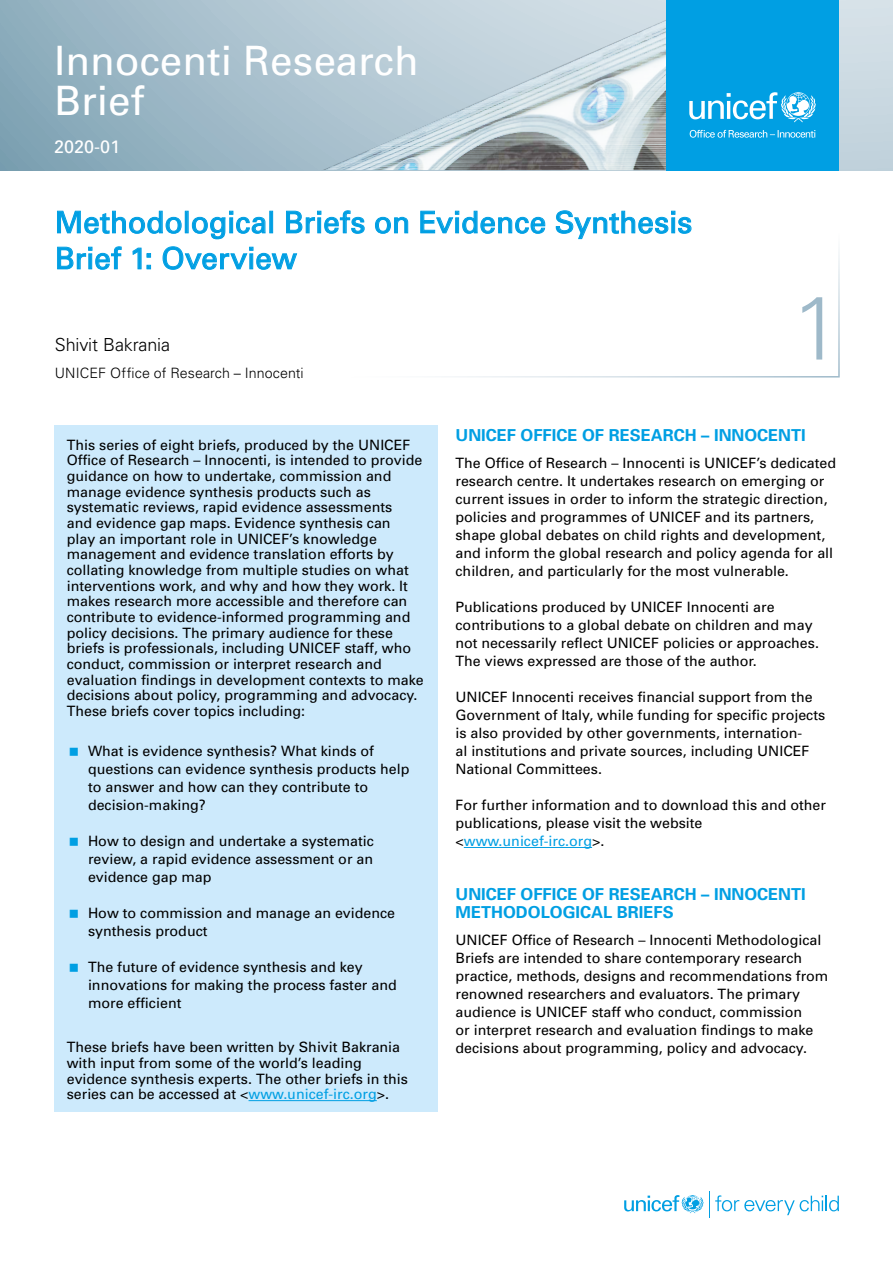
<style>
.page{position:relative;width:893px;height:1263px;background:#fff}
.page>*{position:absolute;margin:0;border:0;box-sizing:border-box;transform-origin:0 0}
.t1{font:300 90px "Univers";color:#9eb9c9}
.t2{font:40.5px/40.5px "Univers";color:#fff}
.t3{font:30px/36px "Univers";letter-spacing:-.005em;color:#009fe3}
.t4{font:300 18px "Univers";letter-spacing:-.005em;color:#000}
.t5{font:18px "Univers";color:#fff}
.t6{font:700 16.5px/18px "Univers";color:#009fe3}
.t7{font:14.25px/18px "Univers";color:#000}
.t8{font:300 14.25px "Univers";color:#000}
.s1{color:#009fe3}
</style>
<div class="page">
<div style="left:54px;top:425px;width:383px;height:687px;background:#cdeafc"></div>
<hr style="left:249px;top:1100px;width:128px;height:1px;background:#009fe3">
<hr style="left:464px;top:847px;width:128px;height:1px;background:#009fe3">
<svg style="left:0;top:0;width:893px;height:170px;background:#a1bbc8"></svg>
<svg style="left:624px;top:1195px;width:79px;height:18px"></svg>
<svg style="left:709px;top:1191px;width:130px;height:27px"></svg>
<img style="left:315px;top:0;width:351px;height:170px">
<svg style="left:57px;top:210px;width:783px;height:168px"></svg>
<div style="left:666px;top:0;width:173px;height:170px;background:#009fe3"></div>
<svg style="left:689px;top:92px;width:127px;height:30px"></svg>
<svg style="left:690px;top:130px;width:125px;height:8px"></svg>
<h2 class="t2" style="left:54px;top:39px;width:366px">Innocenti Research<br>Brief</h2>
<p class="t5" style="left:54px;top:136px;width:68px">2020-01</p>
<h3 class="t3" style="left:55px;top:204px;width:639px">Methodological Briefs on Evidence Synthesis<br>Brief 1: Overview</h3>
<p class="t4" style="left:55px;top:334px;width:117px">Shivit Bakrania</p>
<p class="t8" style="left:55px;top:364px;width:250px">UNICEF Office of Research – Innocenti</p>
<h1 class="t1" style="left:792px;top:273px;width:52px">1</h1>
<p class="t7" style="left:67px;top:436px;width:359px;line-height:15.8px">This series of eight briefs, produced by the UNICEF Office of Research – Innocenti, is intended to provide guidance on how to undertake, commission and manage evidence synthesis products such as systematic reviews, rapid evidence assessments<br>and evidence gap maps. Evidence synthesis can<br>play an important role in UNICEF’s knowledge management and evidence translation efforts by collating knowledge from multiple studies on what interventions work, and why and how they work. It makes research more accessible and therefore can contribute to evidence-informed programming and policy decisions. The primary audience for these briefs is professionals, including UNICEF staff, who conduct, commission or interpret research and evaluation findings in development contexts to make decisions about policy, programming and advocacy.<br>These briefs cover topics including:</p>
<p class="t7" style="left:88px;top:742px;width:323px">What is evidence synthesis? What kinds of questions can evidence synthesis products help to answer and how can they contribute to decision-making?</p>
<p class="t7" style="left:88px;top:832px;width:287px;text-align:justify">How to design and undertake a systematic review, a rapid evidence assessment or an evidence gap map</p>
<p class="t7" style="left:88px;top:904px;width:309px">How to commission and manage an evidence synthesis product</p>
<p class="t7" style="left:88px;top:958px;width:310px">The future of evidence synthesis and key innovations for making the process faster and more efficient</p>
<p class="t7" style="left:67px;top:1039px;width:343px;line-height:15.6px">These briefs have been written by Shivit Bakrania with input from some of the world’s leading evidence synthesis experts. The other briefs in this series can be accessed at &lt;<span class="s1">www.unicef-irc.org</span>&gt;.</p>
<p class="t6" style="left:455px;top:426px;width:352px">UNICEF OFFICE OF RESEARCH – INNOCENTI</p>
<p class="t7" style="left:455px;top:454px;width:382px">The Office of Research – Innocenti is UNICEF’s dedicated research centre. It undertakes research on emerging or current issues in order to inform the strategic direction, policies and programmes of UNICEF and its partners, shape global debates on child rights and development, and inform the global research and policy agenda for all children, and particularly for the most vulnerable.</p>
<p class="t7" style="left:455px;top:598px;width:365px">Publications produced by UNICEF Innocenti are contributions to a global debate on children and may not necessarily reflect UNICEF policies or approaches.<br>The views expressed are those of the author.</p>
<p class="t7" style="left:455px;top:688px;width:371px">UNICEF Innocenti receives financial support from the Government of Italy, while funding for specific projects is also provided by other governments, internation-<br>al institutions and private sources, including UNICEF National Committees.</p>
<p class="t7" style="left:455px;top:796px;width:372px">For further information and to download this and other publications, please visit the website &lt;<span class="s1">www.unicef-irc.org</span>&gt;.</p>
<p class="t6" style="left:455px;top:885px;width:352px">UNICEF OFFICE OF RESEARCH – INNOCENTI<br>METHODOLOGICAL BRIEFS</p>
<p class="t7" style="left:455px;top:931px;width:374px">UNICEF Office of Research – Innocenti Methodological Briefs are intended to share contemporary research practice, methods, designs and recommendations from renowned researchers and evaluators. The primary audience is UNICEF staff who conduct, commission<br>or interpret research and evaluation findings to make decisions about programming, policy and advocacy.</p>
</div>
